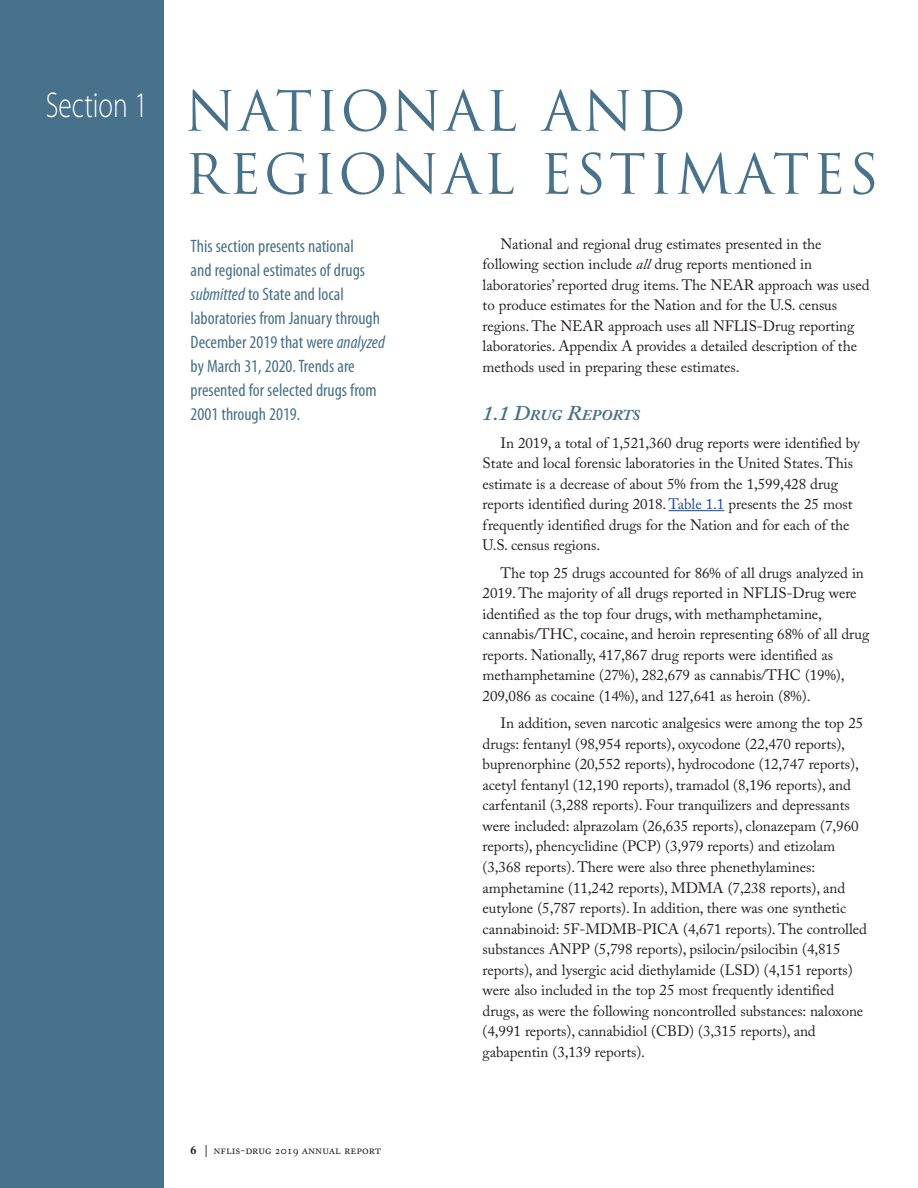
<style>
.page{position:relative;width:918px;height:1188px;background:#fff}
.page>*{position:absolute;margin:0;border:0;box-sizing:border-box;transform-origin:0 0}
.t1{font:54px/63px "Trajan Pro";letter-spacing:.05em;color:#48718b}
.t2{font:300 36px "Myriad Pro";color:#fff;scale:.76 1}
.t3{font:condensed 18px/24px "Myriad Pro";color:#48718b}
.t4{font:15px/20.5px "Adobe Caslon Pro";letter-spacing:-.005em;color:#231f20}
.t5{font:italic 700 15px "Adobe Caslon Pro";color:#48718b}
.t6{font:12px "Adobe Caslon Pro";color:#231f20}
.s1{font-style:italic}
.s2{font-weight:700}
.s3{font-family:"Myriad Pro"}
.s4{font-weight:600;font-size:21px}
.s5{color:#1e4497}
</style>
<div class="page">
<div style="left:0;top:0;width:164px;height:1188px;background:#48718b"></div>
<hr style="left:669px;top:510px;width:55px;height:1px;background:#1e4497">
<h2 class="t2" style="left:46px;top:85px;width:136px">Section 1</h2>
<h2 class="t1" style="left:185px;top:79px;width:696px">NATIONAL AND<br>REGIONAL ESTIMATES</h2>
<p class="t3" style="left:191px;top:235px;width:196px">This section presents national<br>and regional estimates of drugs <span class="s1">submitted</span> to State and local laboratories from January through<br>December 2019 that were <span class="s1">analyzed </span>by March 31, 2020. Trends are presented for selected drugs from<br>2001 through 2019.</p>
<p class="t6" style="left:191px;top:1143px;width:192px"><span class="s2">6</span> <span class="s3">|</span> nflis-drug 2019 annual report</p>
<p class="t4" style="left:483px;top:233px;width:388px;text-indent:18px">National and regional drug estimates presented in the following section include <span class="s1">all</span> drug reports mentioned in laboratories’ reported drug items. The NEAR approach was used to produce estimates for the Nation and for the U.S. census regions. The NEAR approach uses all NFLIS-Drug reporting laboratories. Appendix A provides a detailed description of the methods used in preparing these estimates.</p>
<h3 class="t5" style="left:483px;top:406px;width:159px"><span class="s4">1.1 D</span>RUG <span class="s4">R</span>EPORTS</h3>
<p class="t4" style="left:483px;top:432px;width:379px;text-indent:18px">In 2019, a total of 1,521,360 drug reports were identified by State and local forensic laboratories in the United States. This estimate is a decrease of about 5% from the 1,599,428 drug reports identified during 2018. <span class="s5">Table 1.1</span> presents the 25 most frequently identified drugs for the Nation and for each of the U.S. census regions.</p>
<p class="t4" style="left:483px;top:562px;width:388px;text-indent:18px">The top 25 drugs accounted for 86% of all drugs analyzed in 2019. The majority of all drugs reported in NFLIS-Drug were identified as the top four drugs, with methamphetamine, cannabis/THC, cocaine, and heroin representing 68% of all drug reports. Nationally, 417,867 drug reports were identified as methamphetamine (27%), 282,679 as cannabis/THC (19%), 209,086 as cocaine (14%), and 127,641 as heroin (8%).</p>
<p class="t4" style="left:483px;top:713px;width:386px;text-indent:18px">In addition, seven narcotic analgesics were among the top 25 drugs: fentanyl (98,954 reports), oxycodone (22,470 reports), buprenorphine (20,552 reports), hydrocodone (12,747 reports), acetyl fentanyl (12,190 reports), tramadol (8,196 reports), and carfentanil (3,288 reports). Four tranquilizers and depressants were included: alprazolam (26,635 reports), clonazepam (7,960 reports), phencyclidine (PCP) (3,979 reports) and etizolam (3,368 reports). There were also three phenethylamines: amphetamine (11,242 reports), MDMA (7,238 reports), and eutylone (5,787 reports). In addition, there was one synthetic cannabinoid: 5F-MDMB-PICA (4,671 reports). The controlled substances ANPP (5,798 reports), psilocin/psilocibin (4,815 reports), and lysergic acid diethylamide (LSD) (4,151 reports) were also included in the top 25 most frequently identified drugs, as were the following noncontrolled substances: naloxone (4,991 reports), cannabidiol (CBD) (3,315 reports), and gabapentin (3,139 reports).</p>
</div>
